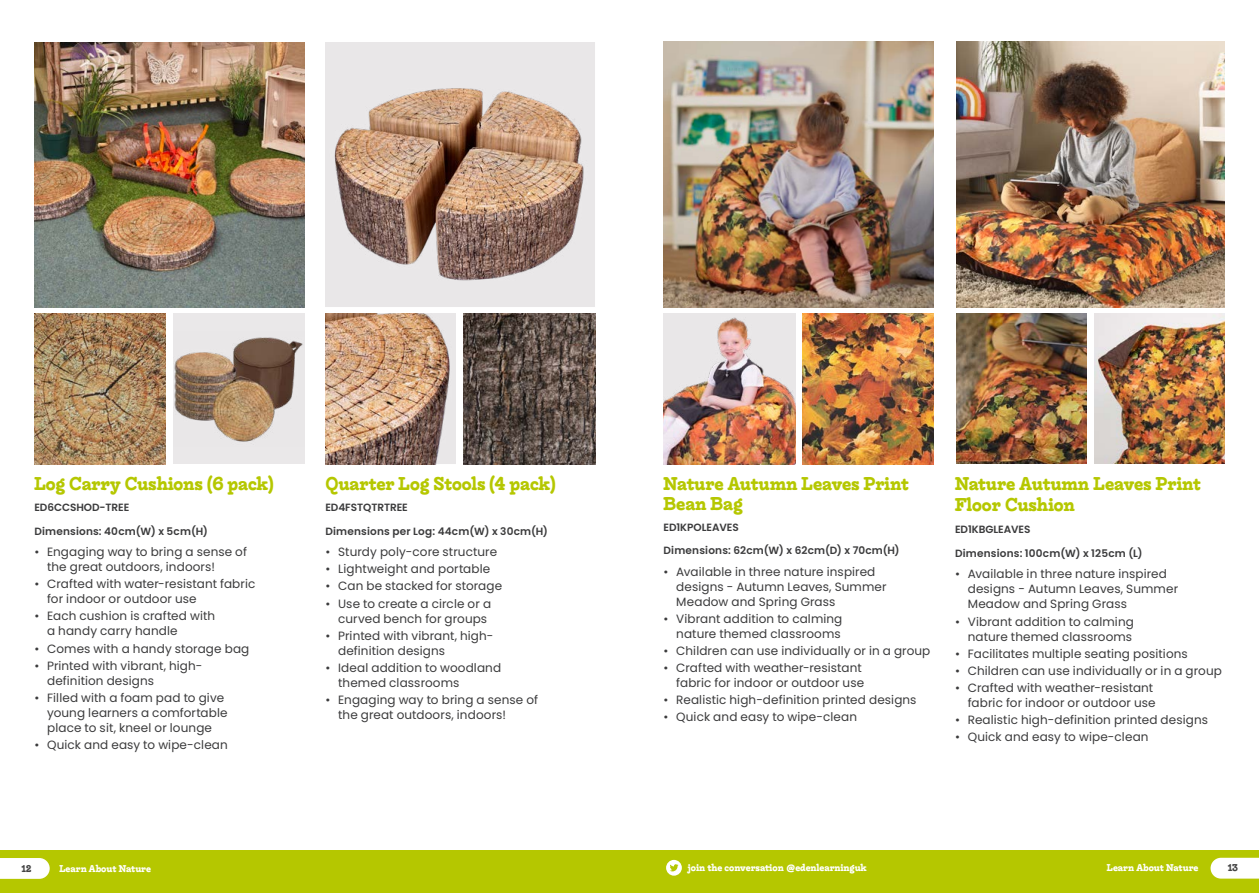
<style>
.page{position:relative;width:1259px;height:893px;background:#fff}
.page>*{position:absolute;margin:0;border:0;box-sizing:border-box;transform-origin:0 0}
.t1{font:700 18px/21px "Liebe Ruth";letter-spacing:-.005em;color:#b5c700}
.t2{font:12px/15px "Poppins";letter-spacing:.01em;color:#3b3b3c}
.t3{font:600 10.5px "Poppins";letter-spacing:.015em;color:#3b3b3c}
.t4{font:600 10.5px "Poppins";letter-spacing:-.005em;color:#3b3b3c}
.t5{font:700 9.6px "Liebe Ruth";color:#fff}
.t6{font:700 9.6px "Liebe Ruth";color:#444}
</style>
<div class="page">
<div style="left:0;top:850px;width:1259px;height:43px;background:#b5c700"></div>
<svg style="left:0;top:858px;width:50px;height:21px"></svg>
<svg style="left:1210px;top:858px;width:49px;height:21px"></svg>
<svg style="left:666px;top:860px;width:16px;height:16px"></svg>
<img style="left:325px;top:43px;width:270px;height:264px">
<img style="left:34px;top:43px;width:271px;height:264px">
<img style="left:956px;top:42px;width:269px;height:265px">
<img style="left:325px;top:313px;width:131px;height:151px">
<div style="left:173px;top:313px;width:132px;height:151px;background:#eae8e9"></div>
<img style="left:174px;top:337px;width:129px;height:105px">
<img style="left:956px;top:313px;width:130px;height:150px">
<img style="left:463px;top:313px;width:132px;height:151px">
<img style="left:34px;top:313px;width:132px;height:151px">
<img style="left:1094px;top:313px;width:131px;height:150px">
<img style="left:663px;top:42px;width:270px;height:265px">
<img style="left:663px;top:313px;width:132px;height:151px">
<img style="left:802px;top:313px;width:131px;height:151px">
<h1 class="t1" style="left:34px;top:474px;width:241px">Log Carry Cushions (6 pack)</h1>
<p class="t4" style="left:34px;top:501px;width:97px">ED6CCSHOD-TREE</p>
<p class="t3" style="left:34px;top:525px;width:175px">Dimensions: 40cm(W) x 5cm(H)</p>
<p class="t2" style="left:47px;top:544px;width:201px;text-indent:-13px">• Engaging way to bring a sense of the great outdoors, indoors!</p>
<p class="t2" style="left:47px;top:577px;width:210px;text-indent:-13px">• Crafted with water-resistant fabric for indoor or outdoor use</p>
<p class="t2" style="left:47px;top:609px;width:170px;text-indent:-13px">• Each cushion is crafted with a handy carry handle</p>
<p class="t2" style="left:34px;top:641px;width:216px">• Comes with a handy storage bag</p>
<p class="t2" style="left:47px;top:658px;width:157px;text-indent:-13px">• Printed with vibrant, high&shy;definition designs</p>
<p class="t2" style="left:47px;top:690px;width:182px;text-indent:-13px">• Filled with a foam pad to give young learners a comfortable place to sit, kneel or lounge</p>
<p class="t2" style="left:34px;top:737px;width:195px">• Quick and easy to wipe-clean</p>
<h1 class="t1" style="left:325px;top:474px;width:232px">Quarter Log Stools (4 pack)</h1>
<p class="t4" style="left:325px;top:501px;width:84px">ED4FSTQTRTREE</p>
<p class="t3" style="left:325px;top:525px;width:224px">Dimensions per Log: 44cm(W) x 30cm(H)</p>
<p class="t2" style="left:325px;top:544px;width:173px">• Sturdy poly-core structure</p>
<p class="t2" style="left:325px;top:562px;width:166px">• Lightweight and portable</p>
<p class="t2" style="left:325px;top:579px;width:178px">• Can be stacked for storage</p>
<p class="t2" style="left:338px;top:596px;width:154px;text-indent:-13px">• Use to create a circle or a curved bench for groups</p>
<p class="t2" style="left:338px;top:628px;width:157px;text-indent:-13px">• Printed with vibrant, high&shy;definition designs</p>
<p class="t2" style="left:338px;top:660px;width:164px;text-indent:-13px">• Ideal addition to woodland themed classrooms</p>
<p class="t2" style="left:338px;top:692px;width:201px;text-indent:-13px">• Engaging way to bring a sense of the great outdoors, indoors!</p>
<h1 class="t1" style="left:663px;top:474px;width:247px;line-height:19.5px">Nature Autumn Leaves Print<br>Bean Bag</h1>
<p class="t4" style="left:663px;top:521px;width:77px">ED1KPOLEAVES</p>
<p class="t3" style="left:663px;top:544px;width:238px">Dimensions: 62cm(W) x 62cm(D) x 70cm(H)</p>
<p class="t2" style="left:676px;top:564px;width:212px;text-indent:-13px">• Available in three nature inspired designs - Autumn Leaves, Summer<br>Meadow and Spring Grass</p>
<p class="t2" style="left:663px;top:611px;width:180px;text-align:right">• Vibrant addition to calming nature themed classrooms</p>
<p class="t2" style="left:663px;top:643px;width:268px">• Children can use individually or in a group</p>
<p class="t2" style="left:663px;top:660px;width:202px;text-align:right">• Crafted with weather-resistant fabric for indoor or outdoor use</p>
<p class="t2" style="left:663px;top:692px;width:254px">• Realistic high-definition printed designs</p>
<p class="t2" style="left:663px;top:710px;width:195px">• Quick and easy to wipe-clean</p>
<h1 class="t1" style="left:955px;top:474px;width:247px">Nature Autumn Leaves Print<br>Floor Cushion</h1>
<p class="t4" style="left:955px;top:524px;width:77px">ED1KBGLEAVES</p>
<p class="t3" style="left:955px;top:547px;width:189px">Dimensions: 100cm(W) x 125cm (L)</p>
<p class="t2" style="left:967px;top:567px;width:212px;text-indent:-13px">• Available in three nature inspired designs - Autumn Leaves, Summer<br>Meadow and Spring Grass</p>
<p class="t2" style="left:955px;top:614px;width:180px;text-align:right">• Vibrant addition to calming nature themed classrooms</p>
<p class="t2" style="left:955px;top:646px;width:234px">• Facilitates multiple seating positions</p>
<p class="t2" style="left:955px;top:663px;width:268px">• Children can use individually or in a group</p>
<p class="t2" style="left:955px;top:680px;width:202px;text-align:right">• Crafted with weather-resistant fabric for indoor or outdoor use</p>
<p class="t2" style="left:955px;top:712px;width:254px">• Realistic high-definition printed designs</p>
<p class="t2" style="left:955px;top:729px;width:195px">• Quick and easy to wipe-clean</p>
<p class="t6" style="left:21px;top:863px;width:11px">12</p>
<p class="t5" style="left:59px;top:863px;width:93px">Learn About Nature</p>
<p class="t5" style="left:688px;top:862px;width:180px">join the conversation @edenlearninguk</p>
<p class="t5" style="left:1106px;top:862px;width:93px">Learn About Nature</p>
<p class="t6" style="left:1227px;top:862px;width:12px">13</p>
</div>
